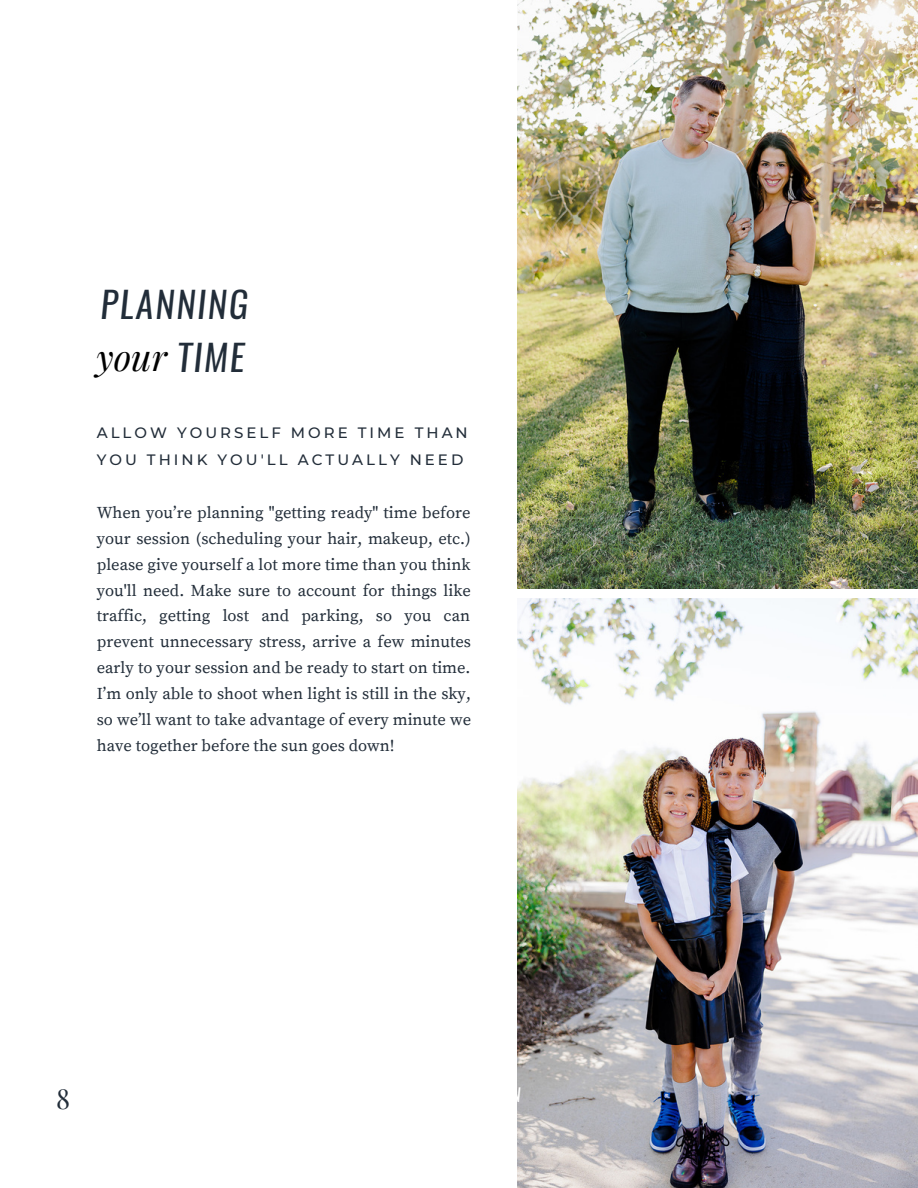
<style>
.page{position:relative;width:918px;height:1188px;background:#fff}
.page>*{position:absolute;margin:0;border:0;box-sizing:border-box;transform-origin:0 0}
.t1{font:italic 36px "Oswald";letter-spacing:.055em;color:#222d39}
.t2{font:italic 36px "Playfair Display";color:#000}
.t3{font:27px "Playfair Display";color:#222d39}
.t4{font:16.5px/25.8px "Source Serif Pro";color:#222d39;text-align:justify}
.t5{font:500 15px/27px "Montserrat";letter-spacing:.2em;color:#222d39}
.s1{font-family:"Oswald";color:#222d39}
</style>
<div class="page">
<img style="left:517px;top:0;width:401px;height:588px">
<img style="left:517px;top:599px;width:401px;height:589px">
<h1 class="t1" style="left:101px;top:279px;width:149px">PLANNING</h1>
<h1 class="t2" style="left:96px;top:332px;width:149px">your <span class="s1">TIME</span></h1>
<p class="t5" style="left:97px;top:419px;width:373px">ALLOW YOURSELF MORE TIME THAN<br>YOU THINK YOU'LL ACTUALLY NEED</p>
<p class="t4" style="left:97px;top:500px;width:376px">When you’re planning "getting ready" time before your session (scheduling your hair, makeup, etc.) please give yourself a lot more time than you think you'll need. Make sure to account for things like traffic, getting lost and parking, so you can prevent unnecessary stress, arrive a few minutes early to your session and be ready to start on time.<br>I’m only able to shoot when light is still in the sky, so we’ll want to take advantage of every minute we have together before the sun goes down!</p>
<h2 class="t3" style="left:56px;top:1079px;width:16px">8</h2>
</div>
